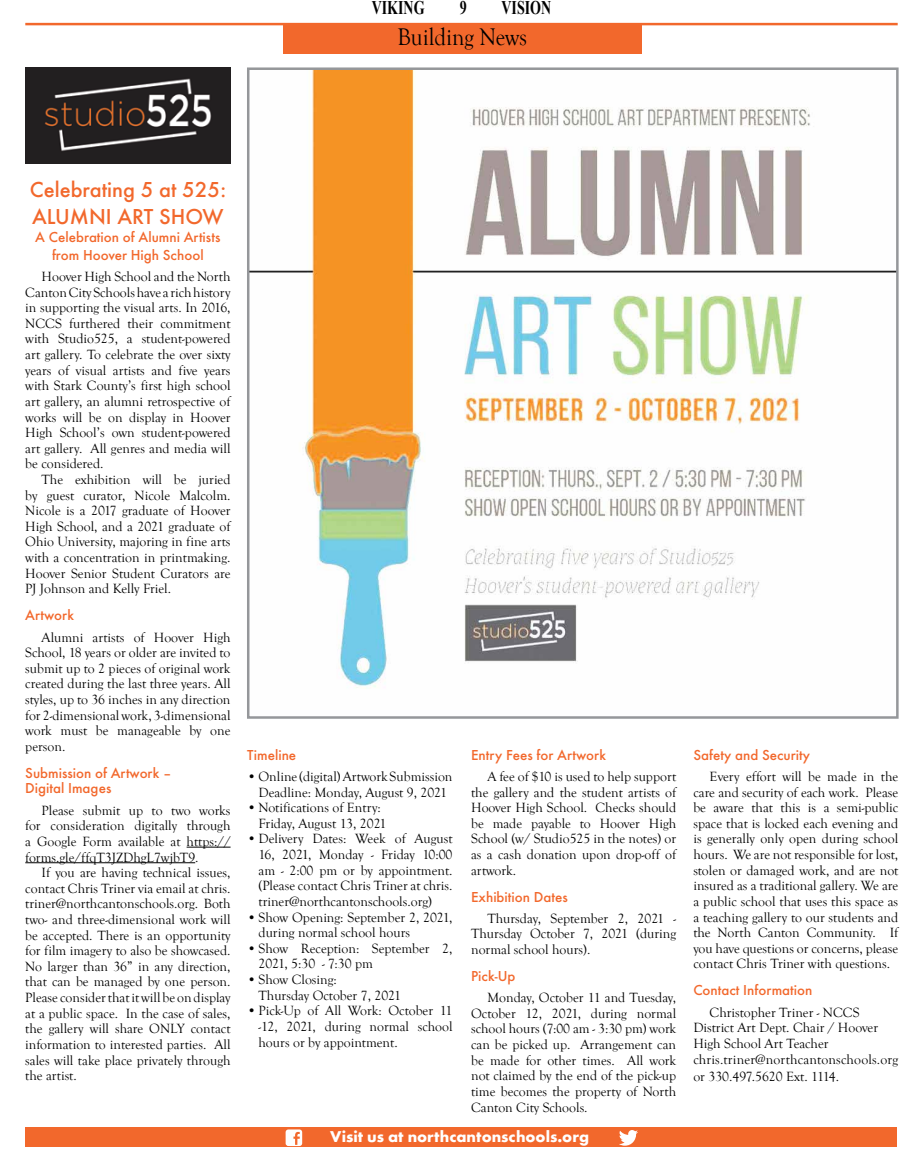
<style>
.page{position:relative;width:923px;height:1170px;background:#fff}
.page>*{position:absolute;margin:0;border:0;box-sizing:border-box;transform-origin:0 0}
.t1{font:24.75px "Goudy Old Style T";color:#000;scale:.91 1}
.t2{font:500 22.5px/27px "Futura T";color:#f2682c}
.t3{font:700 19.25px "Times New Roman";color:#000;scale:.73 1}
.t4{font:700 16.25px "Futura T";color:#fff}
.t5{font:500 15px/18px "Futura T";color:#f2682c;text-align:center}
.t6{font:13.75px/15.6px "Goudy Old Style T";color:#000;text-align:justify}
</style>
<div class="page">
<hr style="left:25px;top:23px;width:872px;height:2px;background:#f2682c">
<div style="left:283px;top:24px;width:358px;height:30px;background:#f2682c"></div>
<div style="left:25px;top:1128px;width:871px;height:19px;background:#f2682c"></div>
<svg style="left:619px;top:1130px;width:19px;height:16px"></svg>
<img style="left:285px;top:1129px;width:17px;height:17px">
<img style="left:250px;top:70px;width:645px;height:618px">
<hr style="left:187px;top:847px;width:43px;height:1px;background:#000">
<hr style="left:25px;top:862px;width:170px;height:1px;background:#000">
<img style="left:25px;top:68px;width:205px;height:96px">
<h3 class="t3" style="left:372px;top:-6px;width:74px">VIKING</h3>
<h3 class="t3" style="left:459px;top:-6px;width:11px">9</h3>
<h3 class="t3" style="left:501px;top:-6px;width:70px">VISION</h3>
<h1 class="t1" style="left:397px;top:24px;width:144px">Building News</h1>
<h2 class="t2" style="left:30px;top:175px;width:198px">Celebrating 5 at 525:<br>ALUMNI ART SHOW</h2>
<p class="t5" style="left:35px;top:228px;width:187px">A Celebration of Alumni Artists from Hoover High School</p>
<p class="t6" style="left:25px;top:269px;width:207px;text-indent:16px">Hoover High School and the North Canton City Schools have a rich history in supporting the visual arts. In 2016, NCCS furthered their commitment with Studio525, a student-powered art gallery. To celebrate the over sixty years of visual artists and five years with Stark County’s first high school art gallery, an alumni retrospective of works will be on display in Hoover High School’s own student-powered art gallery. All genres and media will be considered.</p>
<p class="t6" style="left:25px;top:472px;width:207px;text-indent:16px">The exhibition will be juried by guest curator, Nicole Malcolm.<br>Nicole is a 2017 graduate of Hoover High School, and a 2021 graduate of Ohio University, majoring in fine arts with a concentration in printmaking.<br>Hoover Senior Student Curators are PJ Johnson and Kelly Friel.</p>
<p class="t5" style="left:25px;top:606px;width:50px">Artwork</p>
<p class="t6" style="left:25px;top:630px;width:207px;text-indent:16px">Alumni artists of Hoover High School, 18 years or older are invited to submit up to 2 pieces of original work created during the last three years. All styles, up to 36 inches in any direction for 2-dimensional work, 3-dimensional work must be manageable by one person.</p>
<p class="t5" style="left:25px;top:765px;width:148px;line-height:15.6px;text-align:left">Submission of Artwork –<br>Digital Images</p>
<p class="t6" style="left:25px;top:803px;width:207px;text-indent:16px">Please submit up to two works for consideration digitally through a Google Form available at https:// forms.gle/ffqT3JZDhgL7wjbT9.</p>
<p class="t6" style="left:25px;top:865px;width:207px;text-indent:16px">If you are having technical issues, contact Chris Triner via email at chris. triner@northcantonschools.org. Both two- and three-dimensional work will be accepted. There is an opportunity for film imagery to also be showcased.<br>No larger than 36” in any direction, that can be managed by one person.<br>Please consider that it will be on display at a public space. In the case of sales, the gallery will share ONLY contact information to interested parties. All sales will take place privately through the artist.</p>
<p class="t5" style="left:247px;top:746px;width:50px">Timeline</p>
<p class="t6" style="left:247px;top:769px;width:207px;text-align:center">•Online (digital) Artwork Submission<br>Deadline: Monday, August 9, 2021</p>
<p class="t6" style="left:258px;top:800px;width:129px;text-indent:-11px">• Notifications of Entry:<br>Friday, August 13, 2021</p>
<p class="t6" style="left:258px;top:831px;width:195px;text-indent:-11px">• Delivery Dates: Week of August 16, 2021, Monday - Friday 10:00 am - 2:00 pm or by appointment. (Please contact Chris Triner at chris. triner@northcantonschools.org)</p>
<p class="t6" style="left:258px;top:910px;width:195px;text-indent:-11px">•Show Opening: September 2, 2021, during normal school hours</p>
<p class="t6" style="left:258px;top:941px;width:195px;text-indent:-11px">•Show Reception: September 2,<br>2021, 5:30 - 7:30 pm</p>
<p class="t6" style="left:258px;top:972px;width:144px;text-indent:-11px">•Show Closing:<br>Thursday October 7, 2021</p>
<p class="t6" style="left:258px;top:1003px;width:195px;text-indent:-11px">•Pick-Up of All Work: October 11 -12, 2021, during normal school hours or by appointment.</p>
<p class="t5" style="left:471px;top:746px;width:136px">Entry Fees for Artwork</p>
<p class="t6" style="left:471px;top:769px;width:206px;text-indent:16px">A fee of $10 is used to help support the gallery and the student artists of Hoover High School. Checks should be made payable to Hoover High School (w/ Studio525 in the notes) or as a cash donation upon drop-off of artwork.</p>
<p class="t5" style="left:471px;top:887px;width:98px">Exhibition Dates</p>
<p class="t6" style="left:471px;top:911px;width:206px;text-indent:16px">Thursday, September 2, 2021 - Thursday October 7, 2021 (during normal school hours).</p>
<p class="t5" style="left:471px;top:967px;width:46px">Pick-Up</p>
<p class="t6" style="left:471px;top:990px;width:206px;text-indent:16px">Monday, October 11 and Tuesday, October 12, 2021, during normal school hours (7:00 am - 3:30 pm) work can be picked up. Arrangement can be made for other times. All work not claimed by the end of the pick-up time becomes the property of North Canton City Schools.</p>
<p class="t4" style="left:330px;top:1127px;width:260px">Visit us at northcantonschools.org</p>
<p class="t5" style="left:693px;top:746px;width:118px">Safety and Security</p>
<p class="t6" style="left:693px;top:769px;width:206px;text-indent:16px">Every effort will be made in the care and security of each work. Please be aware that this is a semi-public space that is locked each evening and is generally only open during school hours. We are not responsible for lost, stolen or damaged work, and are not insured as a traditional gallery. We are a public school that uses this space as a teaching gallery to our students and the North Canton Community. If you have questions or concerns, please contact Chris Triner with questions.</p>
<p class="t5" style="left:693px;top:981px;width:120px">Contact Information</p>
<p class="t6" style="left:693px;top:1004px;width:206px;line-height:16px;text-align:left;text-indent:16px">Christopher Triner - NCCS<br>District Art Dept. Chair / Hoover<br>High School Art Teacher chris.triner@northcantonschools.org or 330.497.5620 Ext. 1114.</p>
</div>
